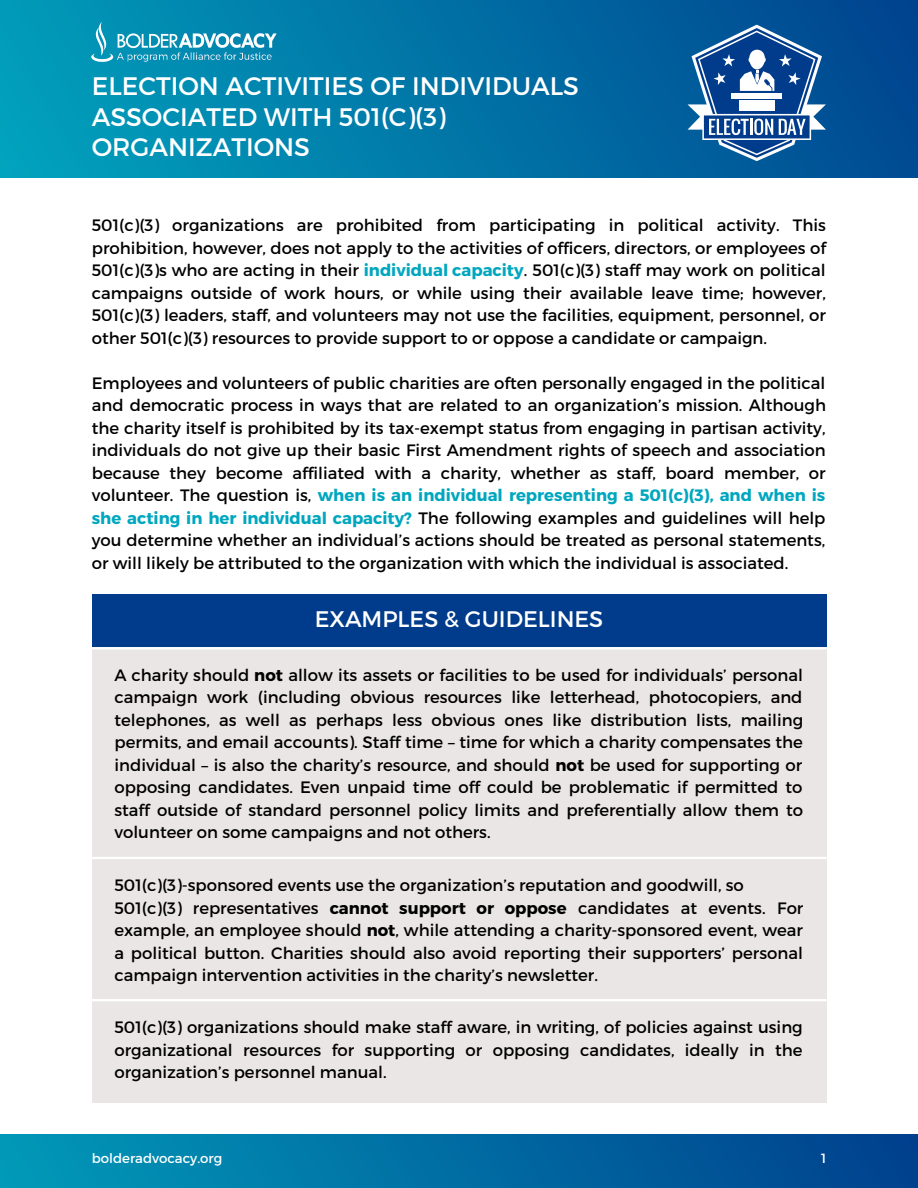
<style>
.page{position:relative;width:918px;height:1188px;background:#fff}
.page>*{position:absolute;margin:0;border:0;box-sizing:border-box;transform-origin:0 0}
.t1{font:25.35px/30.3px "Montserrat";color:#fff}
.t2{font:22.5px "Montserrat";color:#fff}
.t3{font:16.5px/22.5px "Montserrat";color:#000;text-align:justify}
.t4{font:13.35px "Montserrat";color:#fff}
.s1{font-weight:700;color:#01a7bf}
.s2{font-weight:700}
</style>
<div class="page">
<div style="left:0;top:0;width:918px;height:178px;background:linear-gradient(to right,#01a0bc,#004690)"></div>
<div style="left:0;top:1134px;width:918px;height:54px;background:linear-gradient(to right,#0199b8,#00408d)"></div>
<svg style="left:688px;top:25px;width:138px;height:136px"></svg>
<div style="left:92px;top:594px;width:734px;height:53px;background:#003c8b"></div>
<div style="left:92px;top:647px;width:734px;height:456px;background:#ebe6e6"></div>
<hr style="left:92px;top:647px;width:734px;height:2px;background:#fff">
<hr style="left:92px;top:857px;width:734px;height:2px;background:#fff">
<img style="left:92px;top:23px;width:192px;height:41px">
<hr style="left:92px;top:999px;width:734px;height:2px;background:#fff">
<h1 class="t1" style="left:92px;top:70px;width:489px">ELECTION ACTIVITIES OF INDIVIDUALS<br>ASSOCIATED WITH 501(C)(3)<br>ORGANIZATIONS</h1>
<p class="t3" style="left:92px;top:213px;width:736px">501(c)(3) organizations are prohibited from participating in political activity. This prohibition, however, does not apply to the activities of officers, directors, or employees of 501(c)(3)s who are acting in their <span class="s1">individual capacity</span>. 501(c)(3) staff may work on political campaigns outside of work hours, or while using their available leave time; however, 501(c)(3) leaders, staff, and volunteers may not use the facilities, equipment, personnel, or other 501(c)(3) resources to provide support to or oppose a candidate or campaign.</p>
<p class="t3" style="left:92px;top:371px;width:736px">Employees and volunteers of public charities are often personally engaged in the political and democratic process in ways that are related to an organization’s mission. Although the charity itself is prohibited by its tax-exempt status from engaging in partisan activity, individuals do not give up their basic First Amendment rights of speech and association because they become affiliated with a charity, whether as staff, board member, or volunteer. The question is, <span class="s1">when is an individual representing a 501(c)(3), and when is she acting in her individual capacity?</span> The following examples and guidelines will help you determine whether an individual’s actions should be treated as personal statements, or will likely be attributed to the organization with which the individual is associated.</p>
<h2 class="t2" style="left:315px;top:604px;width:290px">EXAMPLES &amp; GUIDELINES</h2>
<p class="t3" style="left:114px;top:663px;width:690px">A charity should <span class="s2">not</span> allow its assets or facilities to be used for individuals’ personal campaign work (including obvious resources like letterhead, photocopiers, and telephones, as well as perhaps less obvious ones like distribution lists, mailing permits, and email accounts). Staff time – time for which a charity compensates the individual – is also the charity’s resource, and should <span class="s2">not</span> be used for supporting or opposing candidates. Even unpaid time off could be problematic if permitted to staff outside of standard personnel policy limits and preferentially allow them to volunteer on some campaigns and not others.</p>
<p class="t3" style="left:114px;top:873px;width:691px;text-align:left">501(c)(3)-sponsored events use the organization’s reputation and goodwill, so 501(c)(3) representatives <span class="s2">cannot support or oppose</span> candidates at events. For example, an employee should <span class="s2">not</span>, while attending a charity-sponsored event, wear a political button. Charities should also avoid reporting their supporters’ personal campaign intervention activities in the charity’s newsletter.</p>
<p class="t3" style="left:114px;top:1015px;width:690px">501(c)(3) organizations should make staff aware, in writing, of policies against using organizational resources for supporting or opposing candidates, ideally in the organization’s personnel manual.</p>
<p class="t4" style="left:92px;top:1150px;width:132px">bolderadvocacy.org</p>
<p class="t4" style="left:821px;top:1150px;width:7px">1</p>
</div>
